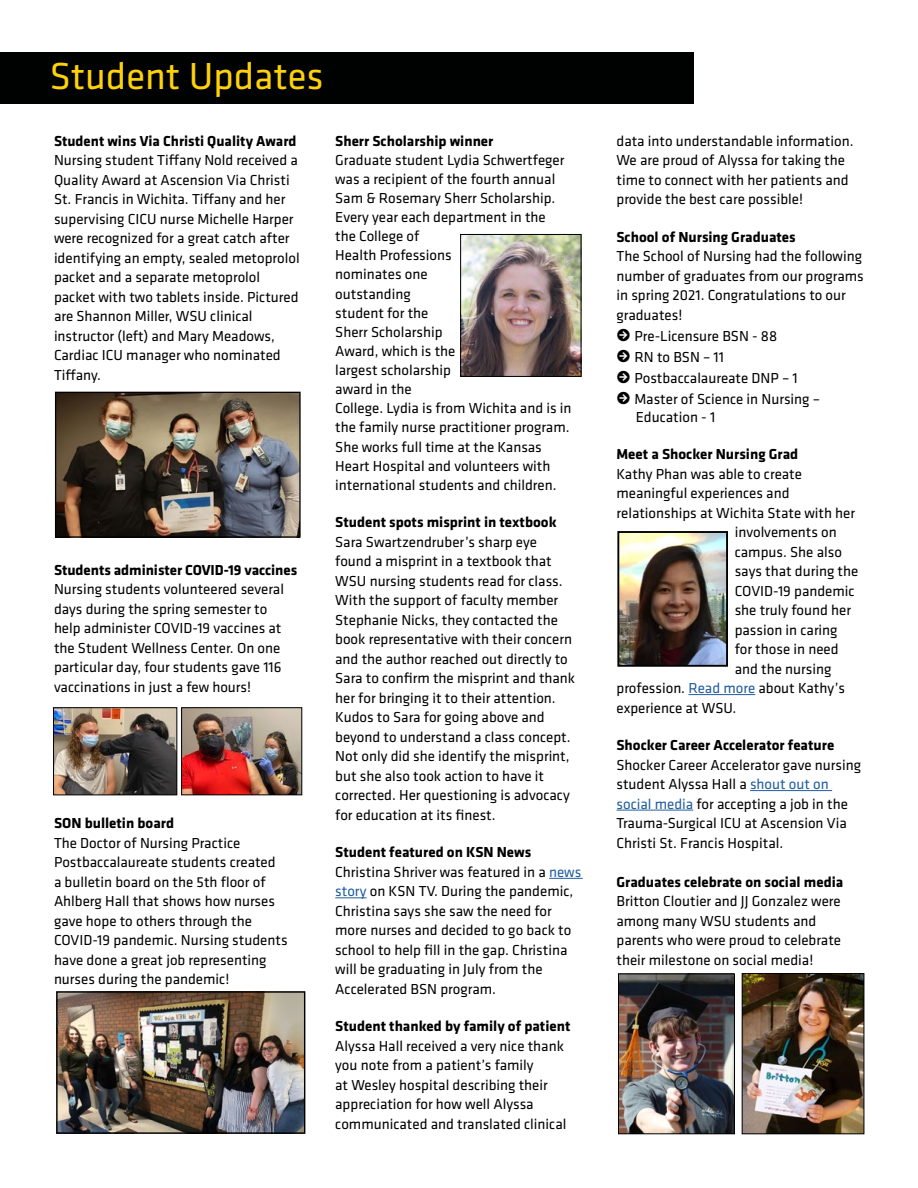
<style>
.page{position:relative;width:918px;height:1188px;background:#fff}
.page>*{position:absolute;margin:0;border:0;box-sizing:border-box;transform-origin:0 0}
.t1{font:39px "Klavika";color:#fed109}
.t2{font:15px/19.5px "Klavika";color:#000}
.t3{font:700 15px "Klavika";color:#000}
.s1{font-weight:700}
.s2{color:#215e9e}
.s3{font-weight:500;font-size:18px}
</style>
<div class="page">
<hr style="left:549px;top:878px;width:34px;height:1px;background:#215e9e">
<hr style="left:335px;top:897px;width:32px;height:1px;background:#215e9e">
<hr style="left:688px;top:694px;width:67px;height:1px;background:#215e9e">
<hr style="left:750px;top:790px;width:82px;height:1px;background:#215e9e">
<hr style="left:616px;top:810px;width:77px;height:1px;background:#215e9e">
<div style="left:0;top:52px;width:694px;height:51px;background:#000101"></div>
<img style="left:57px;top:394px;width:242px;height:142px">
<div style="left:55px;top:392px;width:246px;height:146px;border:1px solid #000"></div>
<img style="left:55px;top:709px;width:120px;height:84px">
<div style="left:53px;top:707px;width:124px;height:88px;border:1px solid #000"></div>
<img style="left:462px;top:236px;width:118px;height:139px">
<div style="left:460px;top:234px;width:122px;height:143px;border:1px solid #000"></div>
<img style="left:183px;top:709px;width:117px;height:84px">
<div style="left:181px;top:707px;width:121px;height:88px;border:1px solid #000"></div>
<img style="left:58px;top:993px;width:245px;height:139px">
<div style="left:56px;top:991px;width:249px;height:143px;border:1px solid #000"></div>
<img style="left:620px;top:534px;width:105px;height:130px">
<div style="left:617px;top:531px;width:111px;height:136px;border:2px solid #000"></div>
<img style="left:620px;top:975px;width:113px;height:157px">
<div style="left:618px;top:973px;width:117px;height:161px;border:1px solid #000"></div>
<img style="left:744px;top:975px;width:118px;height:157px">
<div style="left:742px;top:973px;width:122px;height:161px;border:1px solid #000"></div>
<h1 class="t1" style="left:50px;top:50px;width:275px">Student Updates</h1>
<p class="t3" style="left:54px;top:130px;width:244px">Student wins Via Christi Quality Award</p>
<p class="t2" style="left:54px;top:150px;width:247px">Nursing student Tiffany Nold received a Quality Award at Ascension Via Christi St. Francis in Wichita. Tiffany and her supervising CICU nurse Michelle Harper were recognized for a great catch after identifying an empty, sealed metoprolol packet and a separate metoprolol packet with two tablets inside. Pictured are Shannon Miller, WSU clinical instructor (left) and Mary Meadows, Cardiac ICU manager who nominated Tiffany.</p>
<p class="t3" style="left:54px;top:559px;width:245px">Students administer COVID-19 vaccines</p>
<p class="t2" style="left:54px;top:579px;width:232px">Nursing students volunteered several days during the spring semester to help administer COVID-19 vaccines at the Student Wellness Center. On one particular day, four students gave 116 vaccinations in just a few hours!</p>
<p class="t3" style="left:54px;top:812px;width:122px">SON bulletin board</p>
<p class="t2" style="left:54px;top:832px;width:235px">The Doctor of Nursing Practice Postbaccalaureate students created<br>a bulletin board on the 5th floor of Ahlberg Hall that shows how nurses gave hope to others through the COVID-19 pandemic. Nursing students have done a great job representing nurses during the pandemic!</p>
<p class="t3" style="left:335px;top:130px;width:160px">Sherr Scholarship winner</p>
<p class="t2" style="left:335px;top:150px;width:238px;line-height:19px">Graduate student Lydia Schwertfeger was a recipient of the fourth annual<br>Sam &amp; Rosemary Sherr Scholarship.<br>Every year each department in the<br>the College of<br>Health Professions<br>nominates one<br>outstanding<br>student for the<br>Sherr Scholarship<br>Award, which is the<br>largest scholarship<br>award in the<br>College. Lydia is from Wichita and is in the family nurse practitioner program.<br>She works full time at the Kansas<br>Heart Hospital and volunteers with international students and children.</p>
<p class="t3" style="left:335px;top:512px;width:223px">Student spots misprint in textbook</p>
<p class="t2" style="left:335px;top:532px;width:241px">Sara Swartzendruber’s sharp eye found a misprint in a textbook that WSU nursing students read for class.<br>With the support of faculty member Stephanie Nicks, they contacted the book representative with their concern and the author reached out directly to Sara to confirm the misprint and thank her for bringing it to their attention.<br>Kudos to Sara for going above and beyond to understand a class concept.<br>Not only did she identify the misprint, but she also took action to have it corrected. Her questioning is advocacy for education at its finest.</p>
<p class="t2" style="left:335px;top:842px;width:248px"><span class="s1">Student featured on KSN News </span>Christina Shriver was featured in a <span class="s2">news story</span> on KSN TV. During the pandemic, Christina says she saw the need for more nurses and decided to go back to school to help fill in the gap. Christina will be graduating in July from the Accelerated BSN program.</p>
<p class="t3" style="left:335px;top:1016px;width:237px">Student thanked by family of patient</p>
<p class="t2" style="left:335px;top:1036px;width:233px">Alyssa Hall received a very nice thank you note from a patient’s family<br>at Wesley hospital describing their appreciation for how well Alyssa communicated and translated clinical</p>
<p class="t2" style="left:616px;top:130px;width:239px">data into understandable information.<br>We are proud of Alyssa for taking the time to connect with her patients and provide the best care possible!</p>
<p class="t3" style="left:616px;top:226px;width:181px">School of Nursing Graduates</p>
<p class="t2" style="left:616px;top:246px;width:249px">The School of Nursing had the following number of graduates from our programs in spring 2021. Congratulations to our graduates!</p>
<p class="t2" style="left:616px;top:325px;width:162px"><span class="s3">•</span> Pre-Licensure BSN - 88</p>
<p class="t2" style="left:616px;top:346px;width:109px"><span class="s3">•</span> RN to BSN – 11</p>
<p class="t2" style="left:616px;top:367px;width:183px"><span class="s3">•</span> Postbaccalaureate DNP – 1</p>
<p class="t2" style="left:636px;top:389px;width:186px;line-height:18px;text-indent:-19px"><span class="s3">•</span> Master of Science in Nursing –<br>Education - 1</p>
<p class="t3" style="left:617px;top:443px;width:183px">Meet a Shocker Nursing Grad</p>
<p class="t2" style="left:617px;top:463px;width:187px">Kathy Phan was able to create</p>
<p class="t2" style="left:617px;top:483px;width:175px">meaningful experiences and</p>
<p class="t2" style="left:617px;top:502px;width:240px">relationships at Wichita State with her</p>
<p class="t2" style="left:735px;top:522px;width:104px">involvements on</p>
<p class="t2" style="left:735px;top:541px;width:109px">campus. She also</p>
<p class="t2" style="left:735px;top:561px;width:125px">says that during the</p>
<p class="t2" style="left:735px;top:580px;width:121px">COVID-19 pandemic</p>
<p class="t2" style="left:735px;top:600px;width:118px">she truly found her</p>
<p class="t2" style="left:735px;top:619px;width:104px">passion in caring</p>
<p class="t2" style="left:735px;top:639px;width:105px">for those in need</p>
<p class="t2" style="left:735px;top:658px;width:98px">and the nursing</p>
<p class="t2" style="left:617px;top:678px;width:230px">profession. <span class="s2">Read more</span> about Kathy’s</p>
<p class="t2" style="left:617px;top:697px;width:121px">experience at WSU.</p>
<p class="t3" style="left:617px;top:734px;width:219px">Shocker Career Accelerator feature</p>
<p class="t2" style="left:617px;top:754px;width:246px">Shocker Career Accelerator gave nursing student Alyssa Hall a <span class="s2">shout out on social media</span> for accepting a job in the Trauma-Surgical ICU at Ascension Via Christi St. Francis Hospital.</p>
<p class="t3" style="left:617px;top:871px;width:228px">Graduates celebrate on social media</p>
<p class="t2" style="left:617px;top:891px;width:226px">Britton Cloutier and JJ Gonzalez were among many WSU students and parents who were proud to celebrate their milestone on social media!</p>
</div>
